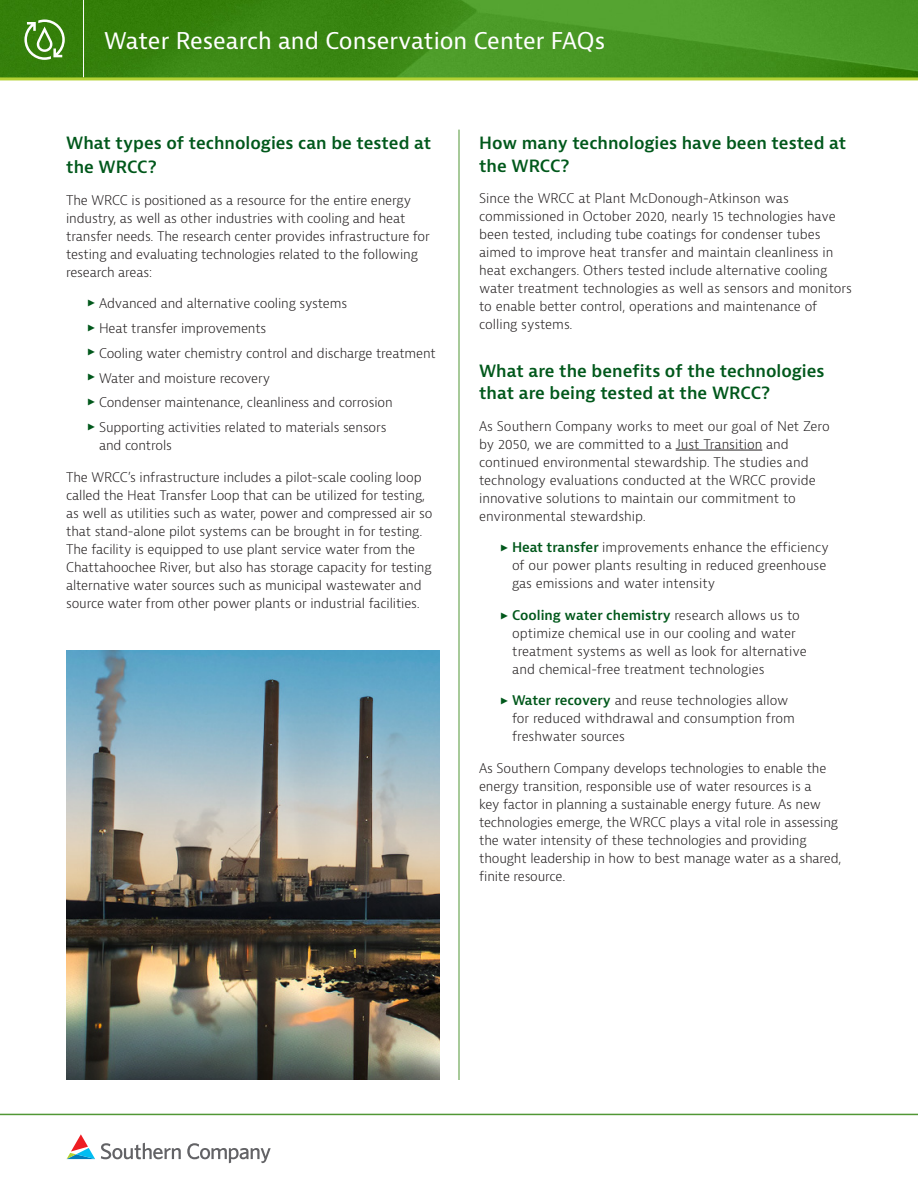
<style>
.page{position:relative;width:918px;height:1188px;background:#fff}
.page>*{position:absolute;margin:0;border:0;box-sizing:border-box;transform-origin:0 0}
.t1{font:22.5px "Bernina Sans";color:#fff}
.t2{font:600 16.5px/22.5px "Bernina Sans";color:#01581b}
.t3{font:300 13.05px/18px "Bernina Sans";letter-spacing:-.01em;color:#231f20}
.s1{font-family:"Modern Pictograms";font-weight:400;font-size:16.5px;color:#01581b}
.s2{font-weight:600;color:#01581b}
</style>
<div class="page">
<img style="left:0;top:0;width:918px;height:77px">
<hr style="left:83px;top:0;width:1px;height:77px;background:#fff">
<svg style="left:67px;top:1134px;width:28px;height:25px"></svg>
<svg style="left:101px;top:1143px;width:170px;height:20px"></svg>
<hr style="left:0;top:1114px;width:918px;height:1px;background:#519735">
<svg style="left:24px;top:19px;width:41px;height:41px"></svg>
<hr style="left:676px;top:450px;width:86px;height:1px;background:#231f20">
<hr style="left:459px;top:130px;width:1px;height:950px;background:#519735">
<hr style="left:0;top:77px;width:918px;height:3px;background:#b3d234">
<img style="left:66px;top:650px;width:374px;height:430px">
<p class="t1" style="left:104px;top:26px;width:503px">Water Research and Conservation Center FAQs</p>
<p class="t2" style="left:66px;top:132px;width:367px;line-height:24px">What types of technologies can be tested at the WRCC?</p>
<p class="t3" style="left:66px;top:191px;width:365px">The WRCC is positioned as a resource for the entire energy industry, as well as other industries with cooling and heat transfer needs. The research center provides infrastructure for testing and evaluating technologies related to the following research areas:</p>
<p class="t3" style="left:86px;top:295px;width:262px"><span class="s1">&gt;</span> Advanced and alternative cooling systems</p>
<p class="t3" style="left:86px;top:320px;width:182px"><span class="s1">&gt;</span> Heat transfer improvements</p>
<p class="t3" style="left:86px;top:344px;width:351px"><span class="s1">&gt;</span> Cooling water chemistry control and discharge treatment</p>
<p class="t3" style="left:86px;top:369px;width:185px"><span class="s1">&gt;</span> Water and moisture recovery</p>
<p class="t3" style="left:86px;top:394px;width:308px"><span class="s1">&gt;</span> Condenser maintenance, cleanliness and corrosion</p>
<p class="t3" style="left:99px;top:419px;width:289px;text-indent:-13px"><span class="s1">&gt;</span> Supporting activities related to materials sensors and controls</p>
<p class="t3" style="left:66px;top:468px;width:368px">The WRCC’s infrastructure includes a pilot-scale cooling loop called the Heat Transfer Loop that can be utilized for testing, as well as utilities such as water, power and compressed air so that stand-alone pilot systems can be brought in for testing.<br>The facility is equipped to use plant service water from the Chattahoochee River, but also has storage capacity for testing alternative water sources such as municipal wastewater and source water from other power plants or industrial facilities.</p>
<p class="t2" style="left:479px;top:133px;width:369px">How many technologies have been tested at the WRCC?</p>
<p class="t3" style="left:479px;top:190px;width:374px">Since the WRCC at Plant McDonough-Atkinson was commissioned in October 2020, nearly 15 technologies have been tested, including tube coatings for condenser tubes aimed to improve heat transfer and maintain cleanliness in heat exchangers. Others tested include alternative cooling water treatment technologies as well as sensors and monitors to enable better control, operations and maintenance of colling systems.</p>
<p class="t2" style="left:479px;top:360px;width:347px">What are the benefits of the technologies that are being tested at the WRCC?</p>
<p class="t3" style="left:479px;top:417px;width:352px">As Southern Company works to meet our goal of Net Zero by 2050, we are committed to a Just Transition and continued environmental stewardship. The studies and technology evaluations conducted at the WRCC provide innovative solutions to maintain our commitment to environmental stewardship.</p>
<p class="t3" style="left:512px;top:539px;width:318px;text-indent:-13px"><span class="s1">&gt;</span> <span class="s2">Heat transfer</span> improvements enhance the efficiency of our power plants resulting in reduced greenhouse gas emissions and water intensity</p>
<p class="t3" style="left:512px;top:606px;width:296px;text-indent:-13px"><span class="s1">&gt;</span> <span class="s2">Cooling water chemistry</span> research allows us to optimize chemical use in our cooling and water treatment systems as well as look for alternative and chemical-free treatment technologies</p>
<p class="t3" style="left:512px;top:692px;width:285px;text-indent:-13px"><span class="s1">&gt;</span> <span class="s2">Water recovery</span> and reuse technologies allow for reduced withdrawal and consumption from freshwater sources</p>
<p class="t3" style="left:479px;top:759px;width:364px">As Southern Company develops technologies to enable the energy transition, responsible use of water resources is a<br>key factor in planning a sustainable energy future. As new technologies emerge, the WRCC plays a vital role in assessing the water intensity of these technologies and providing thought leadership in how to best manage water as a shared, finite resource.</p>
</div>
